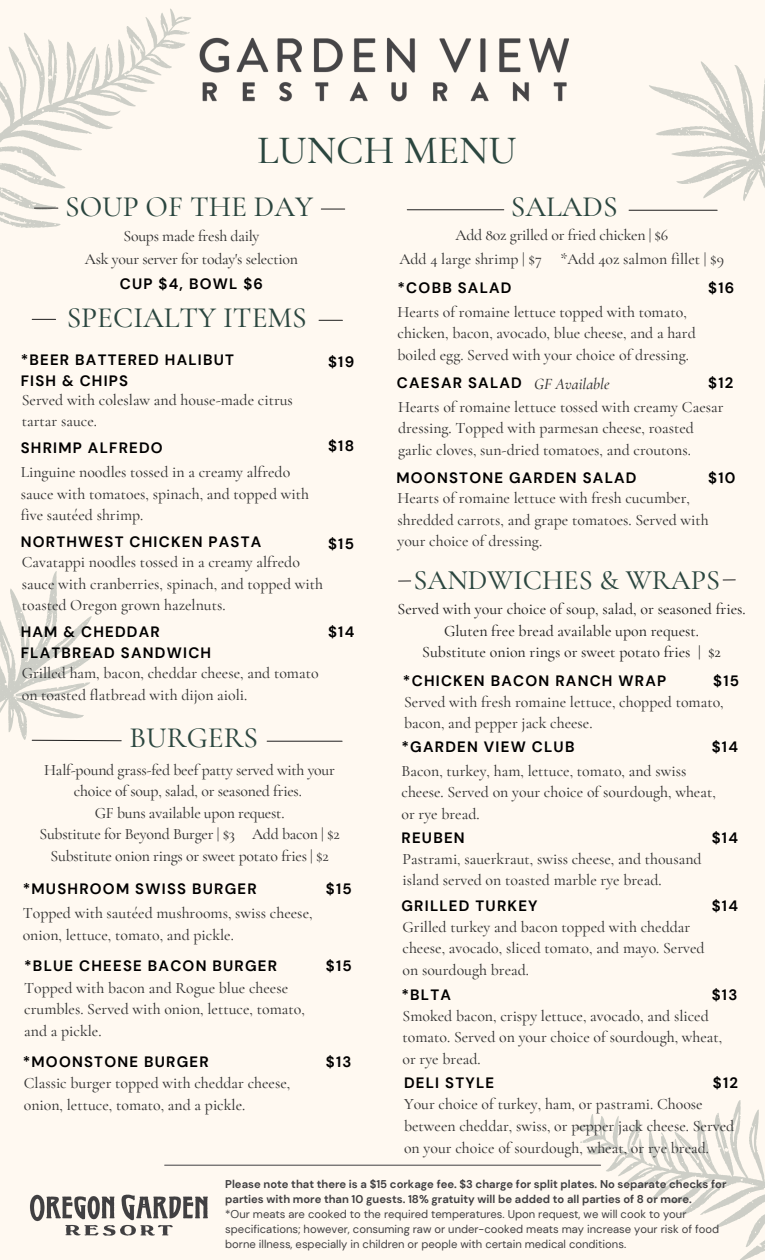
<style>
.page{position:relative;width:765px;height:1260px;background:#fff9f1}
.page>*{position:absolute;margin:0;border:0;box-sizing:border-box;transform-origin:0 0}
.t1{font:500 40.25px "Cormorant Garamond";color:#2b463f}
.t2{font:500 29.38px "Cormorant Garamond";color:#2b463f}
.t3{font:500 28.12px "Cormorant Garamond";color:#2b463f}
.t4{font:500 15.88px "Cormorant Garamond";color:#222}
.t5{font:500 15.75px/21.5px "Cormorant Garamond";color:#333}
.t6{font:italic 500 15.75px "Cormorant Garamond";color:#333}
.t7{font:700 15px/20.6px "DM Sans";letter-spacing:.08em;color:#000}
.t8{font:11.25px/15px "DM Sans";color:#414042}
.t9{font:700 11.25px/15px "DM Sans";color:#414042}
</style>
<div class="page">
<svg style="left:0;top:571px;width:96px;height:169px"></svg>
<img style="left:30px;top:1194px;width:178px;height:42px">
<svg style="left:572px;top:1100px;width:193px;height:160px"></svg>
<svg style="left:0;top:8px;width:191px;height:220px"></svg>
<hr style="left:165px;top:1165px;width:436px;height:1px;background:#414042">
<img style="left:199px;top:37px;width:370px;height:65px">
<svg style="left:628px;top:61px;width:137px;height:150px"></svg>
<svg style="left:34px;top:208px;width:24px;height:1px"></svg>
<svg style="left:321px;top:209px;width:24px;height:1px"></svg>
<svg style="left:32px;top:319px;width:24px;height:1px"></svg>
<svg style="left:319px;top:320px;width:23px;height:1px"></svg>
<svg style="left:31px;top:739px;width:91px;height:3px"></svg>
<hr style="left:267px;top:741px;width:75px;height:1px;background:#1e1e1e">
<svg style="left:399px;top:580px;width:12px;height:2px"></svg>
<svg style="left:723px;top:579px;width:12px;height:1px"></svg>
<hr style="left:407px;top:209px;width:97px;height:1px;background:#1e1e1e">
<hr style="left:629px;top:210px;width:88px;height:1px;background:#1e1e1e">
<p class="t1" style="left:257px;top:126px;width:261px">LUNCH MENU</p>
<p class="t2" style="left:65px;top:189px;width:249px">SOUP OF THE DAY</p>
<p class="t5" style="left:123px;top:225px;width:138px">Soups made fresh daily</p>
<p class="t5" style="left:85px;top:248px;width:215px">Ask your server for today's selection</p>
<p class="t7" style="left:120px;top:273px;width:145px">CUP $4, BOWL $6</p>
<p class="t2" style="left:67px;top:300px;width:242px">SPECIALTY ITEMS</p>
<p class="t7" style="left:21px;top:350px;width:215px">*BEER BATTERED HALIBUT<br>FISH &amp; CHIPS</p>
<p class="t5" style="left:22px;top:389px;width:273px">Served with coleslaw and house-made citrus tartar sauce.</p>
<p class="t7" style="left:328px;top:352px;width:28px">$19</p>
<p class="t7" style="left:21px;top:438px;width:144px">SHRIMP ALFREDO</p>
<p class="t7" style="left:328px;top:436px;width:27px">$18</p>
<p class="t5" style="left:21px;top:462px;width:290px">Linguine noodles tossed in a creamy alfredo sauce with tomatoes, spinach, and topped with five sautéed shrimp.</p>
<p class="t7" style="left:21px;top:532px;width:242px">NORTHWEST CHICKEN PASTA</p>
<p class="t7" style="left:328px;top:533px;width:27px">$15</p>
<p class="t5" style="left:22px;top:552px;width:303px">Cavatappi noodles tossed in a creamy alfredo sauce with cranberries, spinach, and topped with toasted Oregon grown hazelnuts.</p>
<p class="t7" style="left:21px;top:622px;width:192px">HAM &amp; CHEDDAR<br>FLATBREAD SANDWICH</p>
<p class="t5" style="left:22px;top:662px;width:298px">Grilled ham, bacon, cheddar cheese, and tomato on toasted flatbread with dijon aioli.</p>
<p class="t2" style="left:130px;top:719px;width:130px">BURGERS</p>
<p class="t7" style="left:328px;top:622px;width:28px">$14</p>
<p class="t5" style="left:44px;top:759px;width:292px;text-align:center">Half-pound grass-fed beef patty served with your choice of soup, salad, or seasoned fries.</p>
<p class="t5" style="left:95px;top:802px;width:191px">GF buns available upon request.</p>
<p class="t5" style="left:39px;top:824px;width:302px">Substitute for Beyond Burger | $3 Add bacon | $2</p>
<p class="t5" style="left:51px;top:845px;width:280px">Substitute onion rings or sweet potato fries | $2</p>
<p class="t7" style="left:23px;top:879px;width:236px">*MUSHROOM SWISS BURGER</p>
<p class="t7" style="left:326px;top:879px;width:27px">$15</p>
<p class="t5" style="left:23px;top:903px;width:291px">Topped with sautéed mushrooms, swiss cheese, onion, lettuce, tomato, and pickle.</p>
<p class="t7" style="left:24px;top:956px;width:255px">*BLUE CHEESE BACON BURGER</p>
<p class="t5" style="left:24px;top:977px;width:282px">Topped with bacon and Rogue blue cheese crumbles. Served with onion, lettuce, tomato, and a pickle.</p>
<p class="t7" style="left:23px;top:1052px;width:188px">*MOONSTONE BURGER</p>
<p class="t5" style="left:24px;top:1073px;width:268px">Classic burger topped with cheddar cheese, onion, lettuce, tomato, and a pickle.</p>
<p class="t7" style="left:326px;top:956px;width:27px">$15</p>
<p class="t7" style="left:326px;top:1052px;width:27px">$13</p>
<p class="t2" style="left:511px;top:189px;width:108px">SALADS</p>
<p class="t5" style="left:455px;top:225px;width:214px">Add 8oz grilled or fried chicken | $6</p>
<p class="t5" style="left:399px;top:248px;width:326px">Add 4 large shrimp | $7 *Add 4oz salmon fillet | $9</p>
<p class="t7" style="left:708px;top:277px;width:28px">$16</p>
<p class="t7" style="left:398px;top:277px;width:116px">*COBB SALAD</p>
<p class="t5" style="left:398px;top:301px;width:300px">Hearts of romaine lettuce topped with tomato, chicken, bacon, avocado, blue cheese, and a hard boiled egg. Served with your choice of dressing.</p>
<p class="t7" style="left:397px;top:373px;width:126px">CAESAR SALAD</p>
<p class="t6" style="left:534px;top:374px;width:77px">GF Available</p>
<p class="t7" style="left:708px;top:373px;width:27px">$12</p>
<p class="t5" style="left:398px;top:396px;width:327px">Hearts of romaine lettuce tossed with creamy Caesar dressing. Topped with parmesan cheese, roasted garlic cloves, sun-dried tomatoes, and croutons.</p>
<p class="t7" style="left:396px;top:468px;width:242px">MOONSTONE GARDEN SALAD</p>
<p class="t7" style="left:708px;top:468px;width:29px">$10</p>
<p class="t5" style="left:398px;top:487px;width:313px">Hearts of romaine lettuce with fresh cucumber, shredded carrots, and grape tomatoes. Served with your choice of dressing.</p>
<p class="t3" style="left:414px;top:563px;width:308px">SANDWICHES &amp; WRAPS</p>
<p class="t4" style="left:398px;top:599px;width:350px">Served with your choice of soup, salad, or seasoned fries.</p>
<p class="t4" style="left:444px;top:621px;width:257px">Gluten free bread available upon request.</p>
<p class="t4" style="left:422px;top:642px;width:300px">Substitute onion rings or sweet potato fries | $2</p>
<p class="t7" style="left:403px;top:671px;width:265px">*CHICKEN BACON RANCH WRAP</p>
<p class="t7" style="left:713px;top:671px;width:27px">$15</p>
<p class="t5" style="left:404px;top:691px;width:321px">Served with fresh romaine lettuce, chopped tomato, bacon, and pepper jack cheese.</p>
<p class="t7" style="left:401px;top:736px;width:175px">*GARDEN VIEW CLUB</p>
<p class="t7" style="left:712px;top:736px;width:28px">$14</p>
<p class="t5" style="left:401px;top:760px;width:316px">Bacon, turkey, ham, lettuce, tomato, and swiss cheese. Served on your choice of sourdough, wheat, or rye bread.</p>
<p class="t7" style="left:401px;top:827px;width:65px">REUBEN</p>
<p class="t5" style="left:403px;top:848px;width:301px">Pastrami, sauerkraut, swiss cheese, and thousand island served on toasted marble rye bread.</p>
<p class="t7" style="left:712px;top:827px;width:28px">$14</p>
<p class="t7" style="left:401px;top:895px;width:138px">GRILLED TURKEY</p>
<p class="t7" style="left:712px;top:895px;width:28px">$14</p>
<p class="t5" style="left:403px;top:916px;width:304px">Grilled turkey and bacon topped with cheddar cheese, avocado, sliced tomato, and mayo. Served on sourdough bread.</p>
<p class="t7" style="left:401px;top:984px;width:51px">*BLTA</p>
<p class="t7" style="left:712px;top:984px;width:27px">$13</p>
<p class="t5" style="left:403px;top:1005px;width:321px">Smoked bacon, crispy lettuce, avocado, and sliced tomato. Served on your choice of sourdough, wheat, or rye bread.</p>
<p class="t7" style="left:404px;top:1073px;width:92px">DELI STYLE</p>
<p class="t7" style="left:713px;top:1073px;width:27px">$12</p>
<p class="t5" style="left:404px;top:1094px;width:332px">Your choice of turkey, ham, or pastrami. Choose between cheddar, swiss, or pepper jack cheese. Served on your choice of sourdough, wheat, or rye bread.</p>
<p class="t9" style="left:225px;top:1177px;width:503px">Please note that there is a $15 corkage fee. $3 charge for split plates. No separate checks for parties with more than 10 guests. 18% gratuity will be added to all parties of 8 or more.</p>
<p class="t8" style="left:225px;top:1207px;width:496px">*Our meats are cooked to the required temperatures. Upon request, we will cook to your specifications; however, consuming raw or under-cooked meats may increase your risk of food borne illness, especially in children or people with certain medical conditions.</p>
</div>
